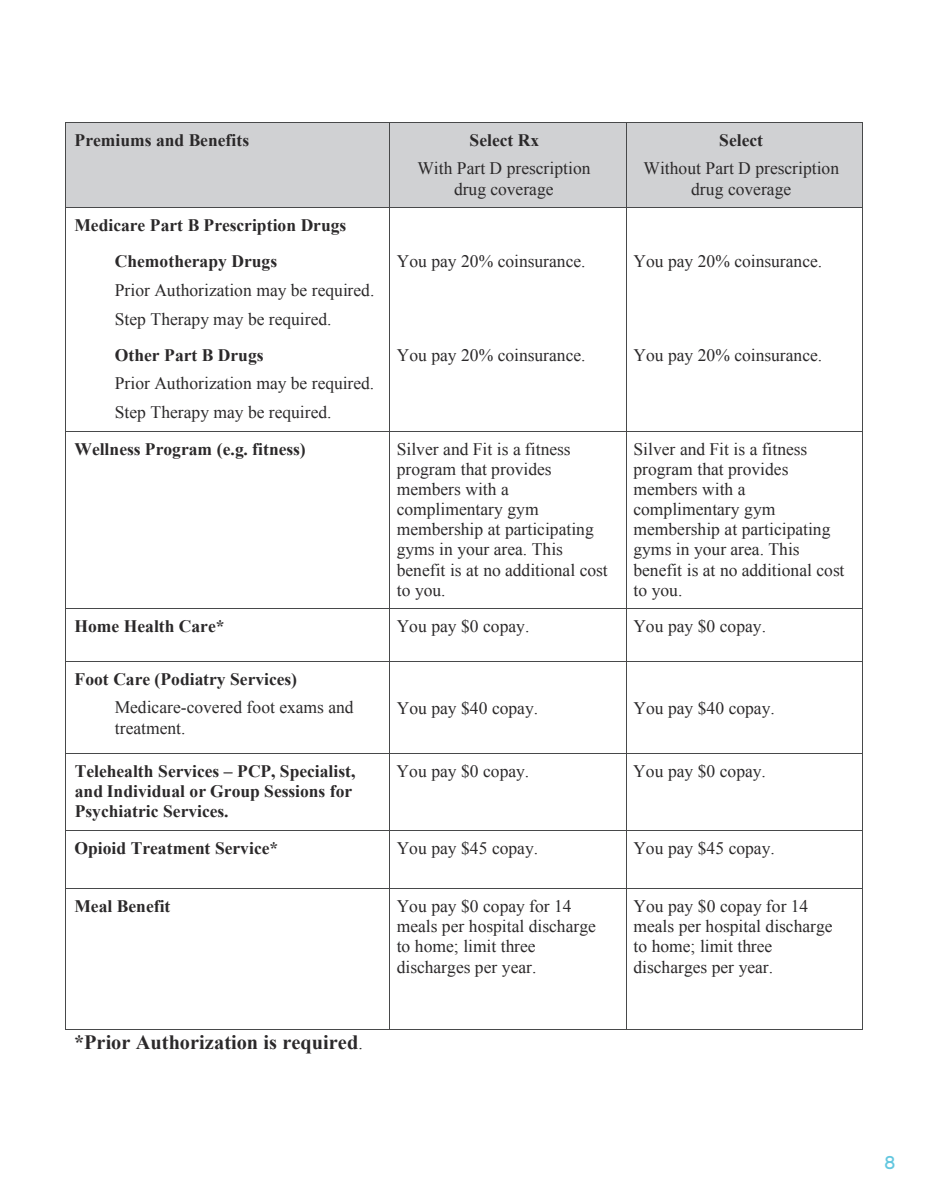
<style>
.page{position:relative;width:932px;height:1202px;background:#fff}
.page>*{position:absolute;margin:0;border:0;box-sizing:border-box;transform-origin:0 0}
.t1{font:700 20.25px "Times New Roman";color:#2b292a}
.t2{font:600 18px "Sharp Sans";color:#63c7df}
.t3{font:17.55px/20.1px "Times New Roman";color:#2b292a}
.t4{font:700 17.55px/20.1px "Times New Roman";color:#2b292a}
.s1{font-weight:400;font-size:17.55px}
</style>
<div class="page">
<div style="left:65px;top:123px;width:324px;height:84px;background:#d0d1d3"></div>
<div style="left:390px;top:123px;width:236px;height:35px;background:#d0d1d3"></div>
<div style="left:390px;top:158px;width:236px;height:21px;background:#d0d1d3"></div>
<div style="left:390px;top:179px;width:236px;height:28px;background:#d0d1d3"></div>
<div style="left:626px;top:123px;width:236px;height:35px;background:#d0d1d3"></div>
<div style="left:626px;top:158px;width:236px;height:21px;background:#d0d1d3"></div>
<div style="left:626px;top:179px;width:236px;height:28px;background:#d0d1d3"></div>
<hr style="left:65px;top:122px;width:324px;height:1px;background:#48494a">
<hr style="left:390px;top:122px;width:236px;height:1px;background:#48494a">
<hr style="left:626px;top:122px;width:236px;height:1px;background:#48494a">
<hr style="left:65px;top:123px;width:1px;height:84px;background:#48494a">
<hr style="left:389px;top:123px;width:1px;height:84px;background:#48494a">
<hr style="left:626px;top:123px;width:1px;height:84px;background:#48494a">
<hr style="left:862px;top:123px;width:1px;height:84px;background:#48494a">
<hr style="left:65px;top:207px;width:324px;height:1px;background:#48494a">
<hr style="left:390px;top:207px;width:236px;height:1px;background:#48494a">
<hr style="left:626px;top:207px;width:236px;height:1px;background:#48494a">
<hr style="left:65px;top:208px;width:1px;height:36px;background:#48494a">
<hr style="left:389px;top:208px;width:1px;height:36px;background:#48494a">
<hr style="left:626px;top:208px;width:1px;height:36px;background:#48494a">
<hr style="left:862px;top:208px;width:1px;height:36px;background:#48494a">
<hr style="left:65px;top:244px;width:1px;height:93px;background:#48494a">
<hr style="left:389px;top:244px;width:1px;height:93px;background:#48494a">
<hr style="left:626px;top:244px;width:1px;height:93px;background:#48494a">
<hr style="left:862px;top:244px;width:1px;height:93px;background:#48494a">
<hr style="left:65px;top:337px;width:1px;height:94px;background:#48494a">
<hr style="left:389px;top:337px;width:1px;height:94px;background:#48494a">
<hr style="left:626px;top:337px;width:1px;height:94px;background:#48494a">
<hr style="left:862px;top:337px;width:1px;height:94px;background:#48494a">
<hr style="left:65px;top:431px;width:324px;height:1px;background:#48494a">
<hr style="left:390px;top:431px;width:236px;height:1px;background:#48494a">
<hr style="left:626px;top:431px;width:236px;height:1px;background:#48494a">
<hr style="left:65px;top:431px;width:1px;height:177px;background:#48494a">
<hr style="left:389px;top:431px;width:1px;height:177px;background:#48494a">
<hr style="left:626px;top:431px;width:1px;height:177px;background:#48494a">
<hr style="left:862px;top:431px;width:1px;height:177px;background:#48494a">
<hr style="left:65px;top:608px;width:324px;height:1px;background:#48494a">
<hr style="left:390px;top:608px;width:236px;height:1px;background:#48494a">
<hr style="left:626px;top:608px;width:236px;height:1px;background:#48494a">
<hr style="left:65px;top:609px;width:1px;height:51px;background:#48494a">
<hr style="left:389px;top:609px;width:1px;height:51px;background:#48494a">
<hr style="left:626px;top:609px;width:1px;height:51px;background:#48494a">
<hr style="left:862px;top:609px;width:1px;height:51px;background:#48494a">
<hr style="left:65px;top:660px;width:324px;height:1px;background:#48494a">
<hr style="left:390px;top:660px;width:236px;height:1px;background:#48494a">
<hr style="left:626px;top:660px;width:236px;height:1px;background:#48494a">
<hr style="left:65px;top:661px;width:1px;height:92px;background:#48494a">
<hr style="left:389px;top:661px;width:1px;height:92px;background:#48494a">
<hr style="left:626px;top:661px;width:1px;height:92px;background:#48494a">
<hr style="left:862px;top:661px;width:1px;height:92px;background:#48494a">
<hr style="left:65px;top:753px;width:324px;height:1px;background:#48494a">
<hr style="left:390px;top:753px;width:236px;height:1px;background:#48494a">
<hr style="left:626px;top:753px;width:236px;height:1px;background:#48494a">
<hr style="left:65px;top:753px;width:1px;height:76px;background:#48494a">
<hr style="left:389px;top:753px;width:1px;height:76px;background:#48494a">
<hr style="left:626px;top:753px;width:1px;height:76px;background:#48494a">
<hr style="left:862px;top:753px;width:1px;height:76px;background:#48494a">
<hr style="left:65px;top:829px;width:324px;height:1px;background:#48494a">
<hr style="left:390px;top:829px;width:236px;height:1px;background:#48494a">
<hr style="left:626px;top:829px;width:236px;height:1px;background:#48494a">
<hr style="left:65px;top:830px;width:1px;height:58px;background:#48494a">
<hr style="left:389px;top:830px;width:1px;height:58px;background:#48494a">
<hr style="left:626px;top:830px;width:1px;height:58px;background:#48494a">
<hr style="left:862px;top:830px;width:1px;height:58px;background:#48494a">
<hr style="left:65px;top:888px;width:324px;height:1px;background:#48494a">
<hr style="left:390px;top:888px;width:236px;height:1px;background:#48494a">
<hr style="left:626px;top:888px;width:236px;height:1px;background:#48494a">
<hr style="left:65px;top:889px;width:1px;height:140px;background:#48494a">
<hr style="left:65px;top:1029px;width:324px;height:1px;background:#48494a">
<hr style="left:389px;top:889px;width:1px;height:140px;background:#48494a">
<hr style="left:390px;top:1029px;width:236px;height:1px;background:#48494a">
<hr style="left:626px;top:889px;width:1px;height:140px;background:#48494a">
<hr style="left:626px;top:1029px;width:236px;height:1px;background:#48494a">
<hr style="left:862px;top:889px;width:1px;height:140px;background:#48494a">
<p class="t4" style="left:74px;top:130px;width:176px">Premiums and Benefits</p>
<p class="t4" style="left:469px;top:130px;width:71px">Select Rx</p>
<p class="t3" style="left:417px;top:158px;width:175px;line-height:20.7px;text-align:center">With Part D prescription drug coverage</p>
<p class="t4" style="left:74px;top:215px;width:273px">Medicare Part B Prescription Drugs</p>
<p class="t4" style="left:115px;top:251px;width:164px">Chemotherapy Drugs</p>
<p class="t3" style="left:115px;top:275px;width:261px;line-height:28.8px">Prior Authorization may be required.<br>Step Therapy may be required.</p>
<p class="t4" style="left:115px;top:344px;width:150px">Other Part B Drugs</p>
<p class="t3" style="left:115px;top:368px;width:261px;line-height:29.1px">Prior Authorization may be required.<br>Step Therapy may be required.</p>
<p class="t3" style="left:397px;top:251px;width:190px">You pay 20% coinsurance.</p>
<p class="t3" style="left:397px;top:344px;width:190px">You pay 20% coinsurance.</p>
<p class="t4" style="left:719px;top:130px;width:45px">Select</p>
<p class="t3" style="left:643px;top:158px;width:197px;line-height:20.7px;text-align:center">Without Part D prescription drug coverage</p>
<p class="t3" style="left:633px;top:251px;width:190px">You pay 20% coinsurance.</p>
<p class="t3" style="left:633px;top:344px;width:190px">You pay 20% coinsurance.</p>
<p class="t4" style="left:74px;top:438px;width:233px">Wellness Program (e.g. fitness)</p>
<p class="t3" style="left:396px;top:438px;width:213px">Silver and Fit is a fitness program that provides members with a complimentary gym membership at participating gyms in your area. This benefit is at no additional cost to you.</p>
<p class="t3" style="left:633px;top:438px;width:213px">Silver and Fit is a fitness program that provides members with a complimentary gym membership at participating gyms in your area. This benefit is at no additional cost to you.</p>
<p class="t4" style="left:74px;top:616px;width:151px">Home Health Care*</p>
<p class="t3" style="left:396px;top:616px;width:134px">You pay $0 copay.</p>
<p class="t3" style="left:633px;top:616px;width:134px">You pay $0 copay.</p>
<p class="t4" style="left:74px;top:668px;width:224px">Foot Care (Podiatry Services)</p>
<p class="t3" style="left:115px;top:696px;width:240px;line-height:20.7px">Medicare-covered foot exams and treatment.</p>
<p class="t3" style="left:397px;top:697px;width:143px">You pay $40 copay.</p>
<p class="t3" style="left:633px;top:697px;width:143px">You pay $40 copay.</p>
<p class="t4" style="left:75px;top:760px;width:282px">Telehealth Services – PCP, Specialist, and Individual or Group Sessions for<br>Psychiatric Services.</p>
<p class="t3" style="left:396px;top:760px;width:134px">You pay $0 copay.</p>
<p class="t3" style="left:633px;top:760px;width:134px">You pay $0 copay.</p>
<p class="t4" style="left:74px;top:837px;width:205px">Opioid Treatment Service*</p>
<p class="t3" style="left:396px;top:837px;width:143px">You pay $45 copay.</p>
<p class="t3" style="left:633px;top:837px;width:143px">You pay $45 copay.</p>
<p class="t4" style="left:74px;top:895px;width:97px">Meal Benefit</p>
<p class="t3" style="left:396px;top:895px;width:201px">You pay $0 copay for 14 meals per hospital discharge to home; limit three discharges per year.</p>
<p class="t3" style="left:633px;top:895px;width:201px">You pay $0 copay for 14 meals per hospital discharge to home; limit three discharges per year.</p>
<p class="t1" style="left:74px;top:1028px;width:290px">*Prior Authorization is required<span class="s1">.</span></p>
<p class="t2" style="left:884px;top:1149px;width:12px">8</p>
</div>
